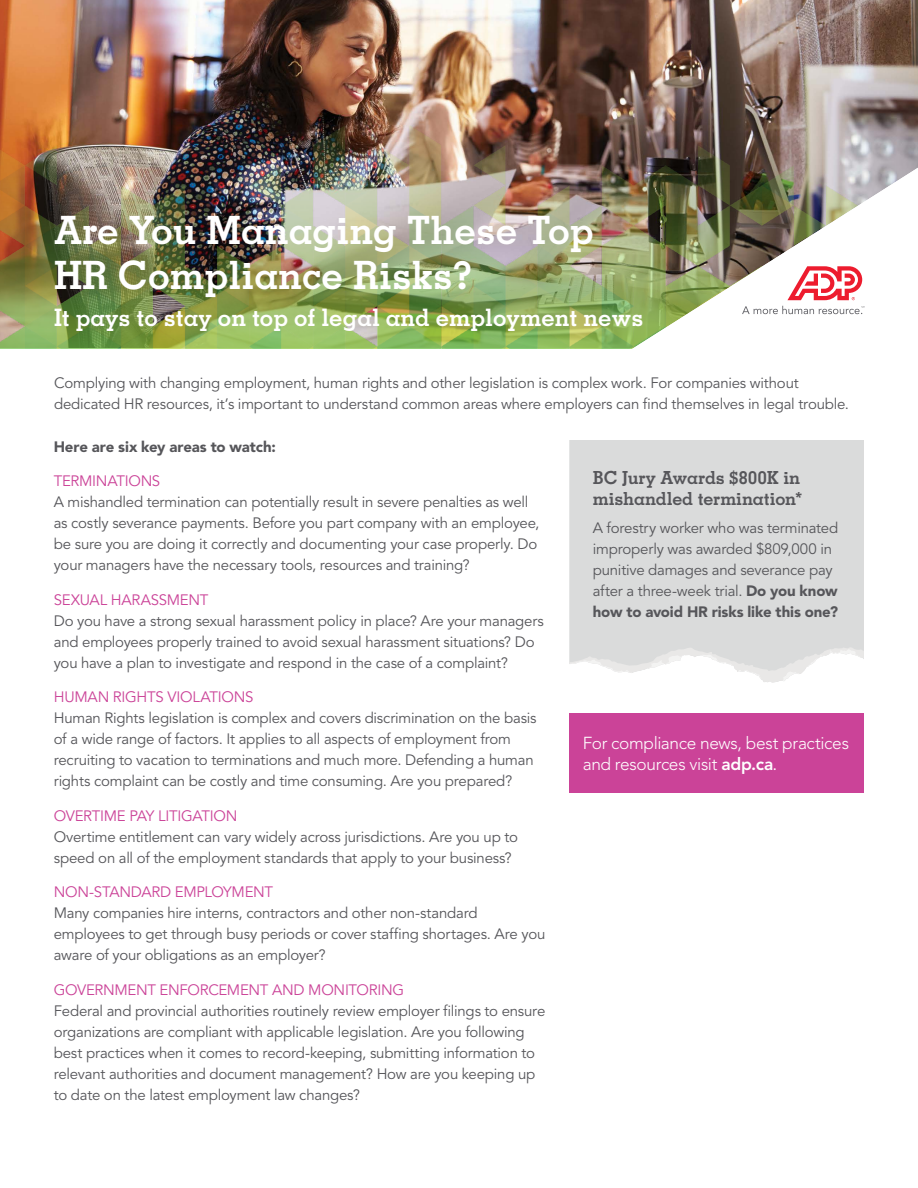
<style>
.page{position:relative;width:918px;height:1188px;background:#fff}
.page>*{position:absolute;margin:0;border:0;box-sizing:border-box;transform-origin:0 0}
.t1{font:700 39px/45px "Memphis LT Std";color:#fff}
.t2{font:700 24px "Memphis LT Std";color:#fff}
.t3{font:700 18px/21px "Memphis";letter-spacing:-.005em;color:#56565a}
.t4{font:300 17.25px/21px "Avenir LT Std";letter-spacing:-.02em;color:#fff}
.t5{font:15px/21px "Avenir LT Std";letter-spacing:-.015em;color:#56565a}
.t6{font:15px "Avenir LT Std";letter-spacing:-.02em;color:#cb4398}
.t7{font:900 15px "Avenir LT Std";letter-spacing:-.01em;color:#56565a}
.s1{font-weight:900}
.s2{font-weight:800}
.s3{font-weight:400}
</style>
<div class="page">
<img style="left:0;top:0;width:918px;height:110px">
<img style="left:0;top:110px;width:918px;height:239px">
<img style="left:630px;top:168px;width:288px;height:181px">
<svg style="left:787px;top:266px;width:75px;height:34px"></svg>
<svg style="left:742px;top:306px;width:122px;height:8px"></svg>
<div style="left:569px;top:441px;width:295px;height:206px;background:#dadbdb"></div>
<svg style="left:569px;top:647px;width:295px;height:36px"></svg>
<div style="left:569px;top:713px;width:295px;height:80px;background:#cb4398"></div>
<h1 class="t1" style="left:54px;top:207px;width:541px">Are You Managing These Top<br>HR Compliance Risks?</h1>
<h2 class="t2" style="left:54px;top:302px;width:591px">It pays to stay on top of legal and employment news</h2>
<p class="t5" style="left:54px;top:373px;width:797px">Complying with changing employment, human rights and other legislation is complex work. For companies without dedicated HR resources, it’s important to understand common areas where employers can find themselves in legal trouble.</p>
<p class="t7" style="left:54px;top:438px;width:224px">Here are six key areas to watch:</p>
<p class="t6" style="left:54px;top:473px;width:108px">TERMINATIONS</p>
<p class="t5" style="left:54px;top:492px;width:487px">A mishandled termination can potentially result in severe penalties as well as costly severance payments. Before you part company with an employee, be sure you are doing it correctly and documenting your case properly. Do your managers have the necessary tools, resources and training?</p>
<p class="t6" style="left:54px;top:591px;width:156px">SEXUAL HARASSMENT</p>
<p class="t5" style="left:54px;top:611px;width:491px">Do you have a strong sexual harassment policy in place? Are your managers and employees properly trained to avoid sexual harassment situations? Do you have a plan to investigate and respond in the case of a complaint?</p>
<p class="t6" style="left:54px;top:689px;width:201px">HUMAN RIGHTS VIOLATIONS</p>
<p class="t5" style="left:54px;top:708px;width:484px">Human Rights legislation is complex and covers discrimination on the basis of a wide range of factors. It applies to all aspects of employment from recruiting to vacation to terminations and much more. Defending a human rights complaint can be costly and time consuming. Are you prepared?</p>
<p class="t6" style="left:54px;top:807px;width:185px">OVERTIME PAY LITIGATION</p>
<p class="t5" style="left:54px;top:827px;width:466px">Overtime entitlement can vary widely across jurisdictions. Are you up to speed on all of the employment standards that apply to your business?</p>
<p class="t6" style="left:54px;top:884px;width:221px">NON-STANDARD EMPLOYMENT</p>
<p class="t5" style="left:54px;top:903px;width:493px">Many companies hire interns, contractors and other non-standard employees to get through busy periods or cover staffing shortages. Are you aware of your obligations as an employer?</p>
<p class="t6" style="left:54px;top:981px;width:352px">GOVERNMENT ENFORCEMENT AND MONITORING</p>
<p class="t5" style="left:54px;top:1001px;width:493px">Federal and provincial authorities routinely review employer filings to ensure organizations are compliant with applicable legislation. Are you following best practices when it comes to record-keeping, submitting information to relevant authorities and document management? How are you keeping up to date on the latest employment law changes?</p>
<p class="t3" style="left:593px;top:466px;width:211px">BC Jury Awards $800K in mishandled termination*</p>
<p class="t5" style="left:593px;top:517px;width:247px">A forestry worker who was terminated improperly was awarded $809,000 in punitive damages and severance pay after a three-week trial. <span class="s1">Do you know how to avoid HR risks like this one?</span></p>
<p class="t4" style="left:583px;top:732px;width:268px">For compliance news, best practices and resources visit <span class="s2">adp.ca</span><span class="s3">.</span></p>
</div>
